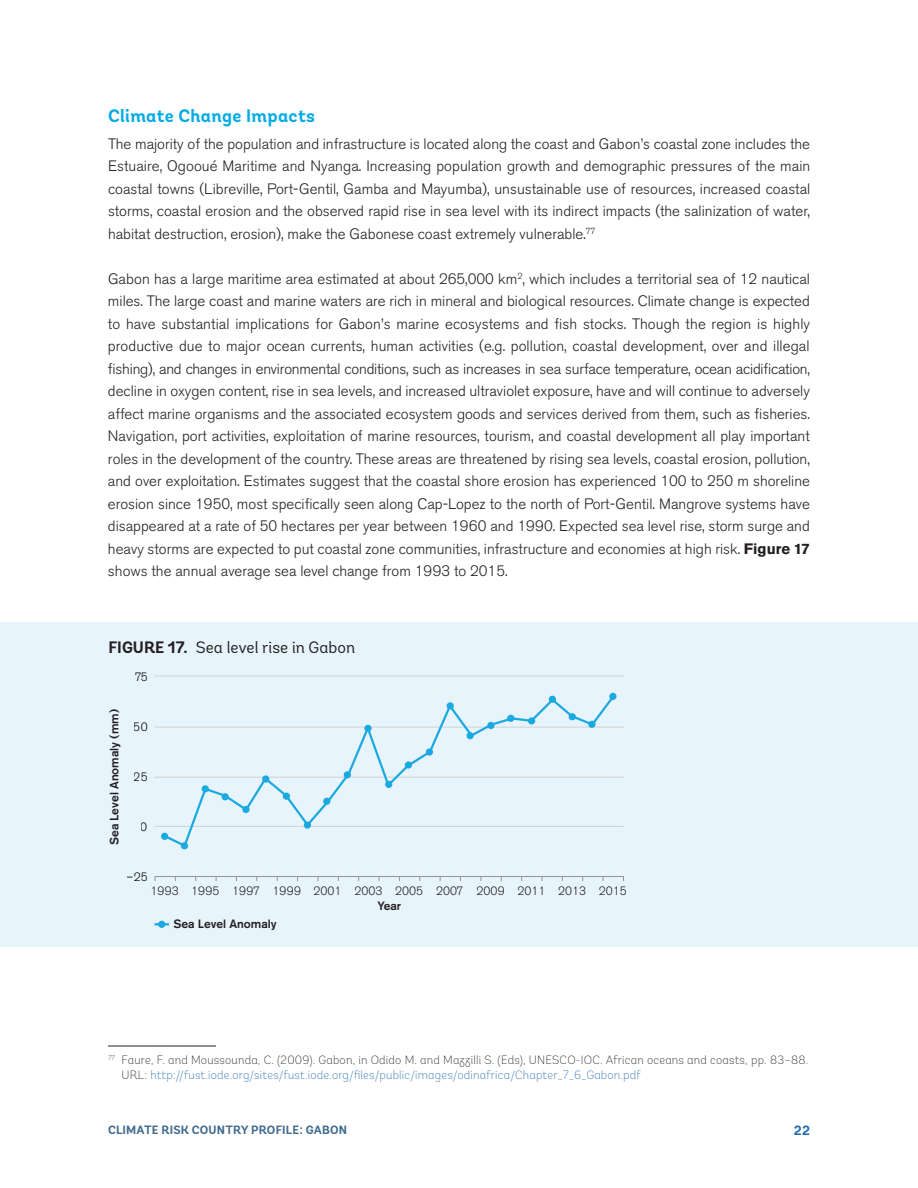
<style>
.page{position:relative;width:918px;height:1188px;background:#fff}
.page>*{position:absolute;margin:0;border:0;box-sizing:border-box;transform-origin:0 0}
.t1{font:700 18px "Andes";letter-spacing:.02em;color:#00abe5}
.t2{font:16.5px "Andes";color:#231f20}
.t3{font:300 15px/22.5px "Akzidenz Grotesk BE";color:#231f20;text-align:justify}
.t4{font:700 13.5px "Andes";color:#236bad}
.t5{font:200 12px/15px "Andes";letter-spacing:.015em;color:#231f20}
.t6{font:300 12px "Akzidenz Grotesk BE";color:#231f20}
.t7{font:500 12px "Akzidenz Grotesk BE";color:#231f20}
.t8{font:700 12px "Andes";letter-spacing:.015em;color:#3f6a8d}
.t9{font:300 12px "Akzidenz Grotesk BE";color:#040503}
.s1{font-weight:700}
.s2{color:#236bad}
</style>
<div class="page">
<div style="left:0;top:622px;width:918px;height:324px;background:#e8f4fb"></div>
<hr style="left:155px;top:876px;width:469px;height:1px;background:#939598">
<hr style="left:155px;top:826px;width:469px;height:1px;background:#d1d2d4">
<hr style="left:155px;top:777px;width:469px;height:1px;background:#d1d2d4">
<hr style="left:155px;top:727px;width:469px;height:1px;background:#d1d2d4">
<hr style="left:155px;top:676px;width:469px;height:1px;background:#d1d2d4">
<svg style="left:162px;top:694px;width:454px;height:155px"></svg>
<svg style="left:155px;top:923px;width:14px;height:2px"></svg>
<div style="left:158px;top:921px;width:7px;height:7px;background:#1aa9e1;border-radius:50%"></div>
<hr style="left:108px;top:1046px;width:108px;height:1px;background:#231f20">
<p class="t1" style="left:108px;top:104px;width:209px">Climate Change Impacts</p>
<p class="t3" style="left:108px;top:132px;width:704px">The majority of the population and infrastructure is located along the coast and Gabon’s coastal zone includes the Estuaire, Ogooué Maritime and Nyanga. Increasing population growth and demographic pressures of the main coastal towns (Libreville, Port-Gentil, Gamba and Mayumba), unsustainable use of resources, increased coastal storms, coastal erosion and the observed rapid rise in sea level with its indirect impacts (the salinization of water, habitat destruction, erosion), make the Gabonese coast extremely vulnerable.<sup>77</sup></p>
<p class="t3" style="left:108px;top:267px;width:704px">Gabon has a large maritime area estimated at about 265,000 km<sup>2</sup>, which includes a territorial sea of 12 nautical miles. The large coast and marine waters are rich in mineral and biological resources. Climate change is expected to have substantial implications for Gabon’s marine ecosystems and fish stocks. Though the region is highly productive due to major ocean currents, human activities (e.g. pollution, coastal development, over and illegal fishing), and changes in environmental conditions, such as increases in sea surface temperature, ocean acidification, decline in oxygen content, rise in sea levels, and increased ultraviolet exposure, have and will continue to adversely affect marine organisms and the associated ecosystem goods and services derived from them, such as fisheries.<br>Navigation, port activities, exploitation of marine resources, tourism, and coastal development all play important roles in the development of the country. These areas are threatened by rising sea levels, coastal erosion, pollution, and over exploitation. Estimates suggest that the coastal shore erosion has experienced 100 to 250 m shoreline erosion since 1950, most specifically seen along Cap-Lopez to the north of Port-Gentil. Mangrove systems have disappeared at a rate of 50 hectares per year between 1960 and 1990. Expected sea level rise, storm surge and heavy storms are expected to put coastal zone communities, infrastructure and economies at high risk. <span class="s1">Figure 17 </span>shows the annual average sea level change from 1993 to 2015.</p>
<p class="t2" style="left:108px;top:637px;width:248px"><span class="s1">FIGURE 17.</span> Sea level rise in Gabon</p>
<p class="t7" style="left:107px;top:845px;width:137px;rotate:-90deg">Sea Level Anomaly (mm)</p>
<p class="t9" style="left:134px;top:670px;width:15px">75</p>
<p class="t9" style="left:134px;top:720px;width:15px">50</p>
<p class="t9" style="left:134px;top:770px;width:15px">25</p>
<p class="t9" style="left:141px;top:820px;width:8px">0</p>
<p class="t9" style="left:127px;top:870px;width:22px">–25</p>
<p class="t6" style="left:151px;top:884px;width:478px">1993 1995 1997 1999 2001 2003 2005 2007 2009 2011 2013 2015</p>
<p class="t7" style="left:173px;top:916px;width:105px">Sea Level Anomaly</p>
<p class="t7" style="left:377px;top:899px;width:25px">Year</p>
<p class="t5" style="left:122px;top:1053px;width:688px;text-indent:-14px"><sup>77</sup> Faure, F. and Moussounda, C. (2009). Gabon, in Odido M. and Mazzilli S. (Eds), UNESCO-IOC. African oceans and coasts, pp. 83–88.<br>URL: <span class="s2">http://fust.iode.org/sites/fust.iode.org/files/public/images/odinafrica/Chapter_7_6_Gabon.pdf</span></p>
<p class="t8" style="left:108px;top:1122px;width:241px">CLIMATE RISK COUNTRY PROFILE: GABON</p>
<p class="t4" style="left:794px;top:1122px;width:18px">22</p>
</div>
